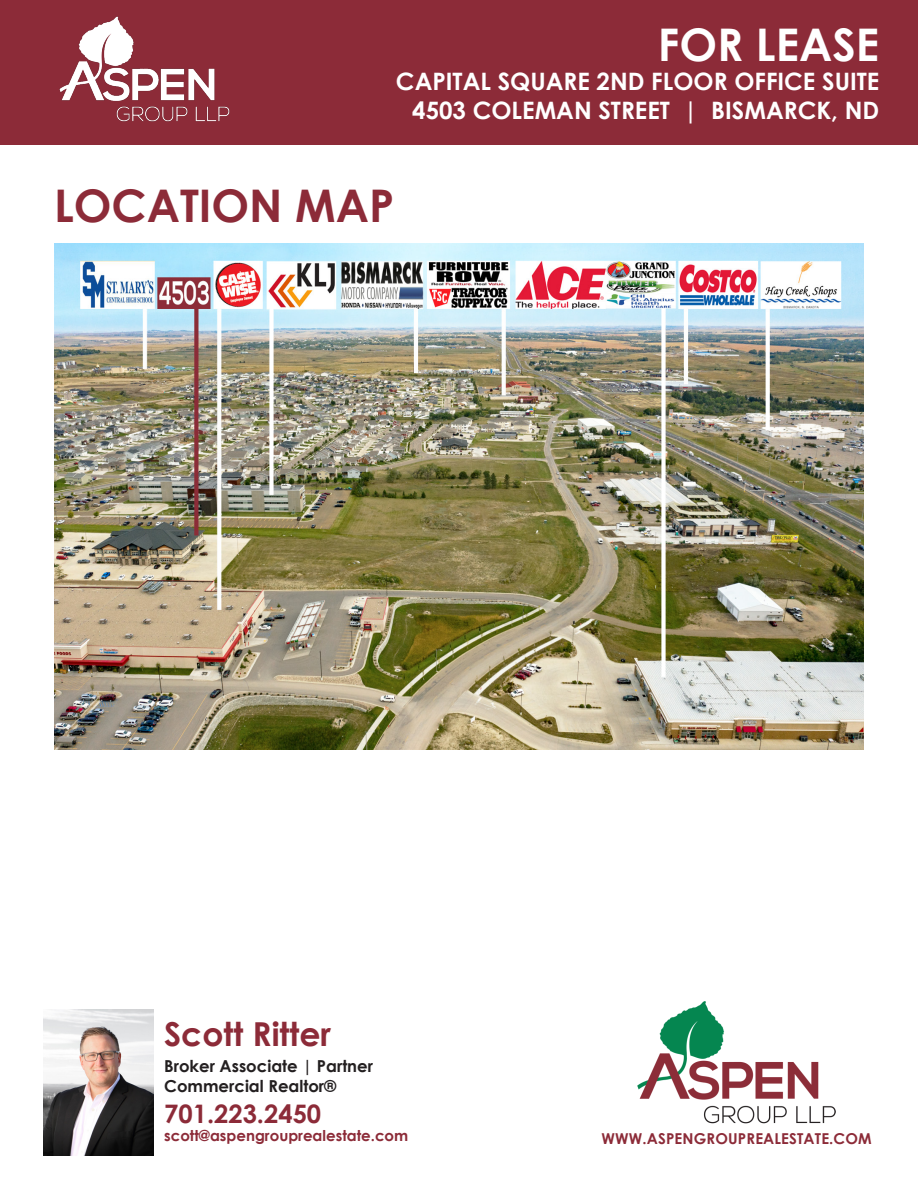
<style>
.page{position:relative;width:918px;height:1188px;background:#fff}
.page>*{position:absolute;margin:0;border:0;box-sizing:border-box;transform-origin:0 0}
.t1{font:700 45px "Century Gothic";color:#8c2b38}
.t2{font:700 45px "Century Gothic";color:#fff}
.t3{font:700 33px "Century Gothic";color:#8c2b38}
.t4{font:700 25.5px "Century Gothic";color:#8c2b38}
.t5{font:700 24px "Century Gothic";color:#fff}
.t6{font:700 16.5px/19.8px "Century Gothic";color:#231f20}
.t7{font:700 15px "Century Gothic";color:#8c2b38}
</style>
<div class="page">
<div style="left:0;top:0;width:918px;height:145px;background:#8c2b38"></div>
<img style="left:638px;top:1001px;width:198px;height:123px">
<img style="left:59px;top:16px;width:171px;height:106px">
<img style="left:43px;top:1010px;width:110px;height:145px">
<img style="left:54px;top:243px;width:810px;height:506px">
<p class="t2" style="left:658px;top:11px;width:223px">FOR LEASE</p>
<p class="t5" style="left:396px;top:63px;width:485px">CAPITAL SQUARE 2ND FLOOR OFFICE SUITE</p>
<p class="t5" style="left:412px;top:92px;width:469px">4503 COLEMAN STREET | BISMARCK, ND</p>
<p class="t1" style="left:54px;top:171px;width:342px">LOCATION MAP</p>
<p class="t3" style="left:164px;top:1009px;width:168px">Scott Ritter</p>
<p class="t6" style="left:164px;top:1056px;width:210px">Broker Associate | Partner<br>Commercial Realtor®</p>
<p class="t4" style="left:164px;top:1094px;width:159px">701.223.2450</p>
<p class="t7" style="left:164px;top:1124px;width:246px">scott@aspengrouprealestate.com</p>
<p class="t7" style="left:602px;top:1128px;width:272px">WWW.ASPENGROUPREALESTATE.COM</p>
</div>
